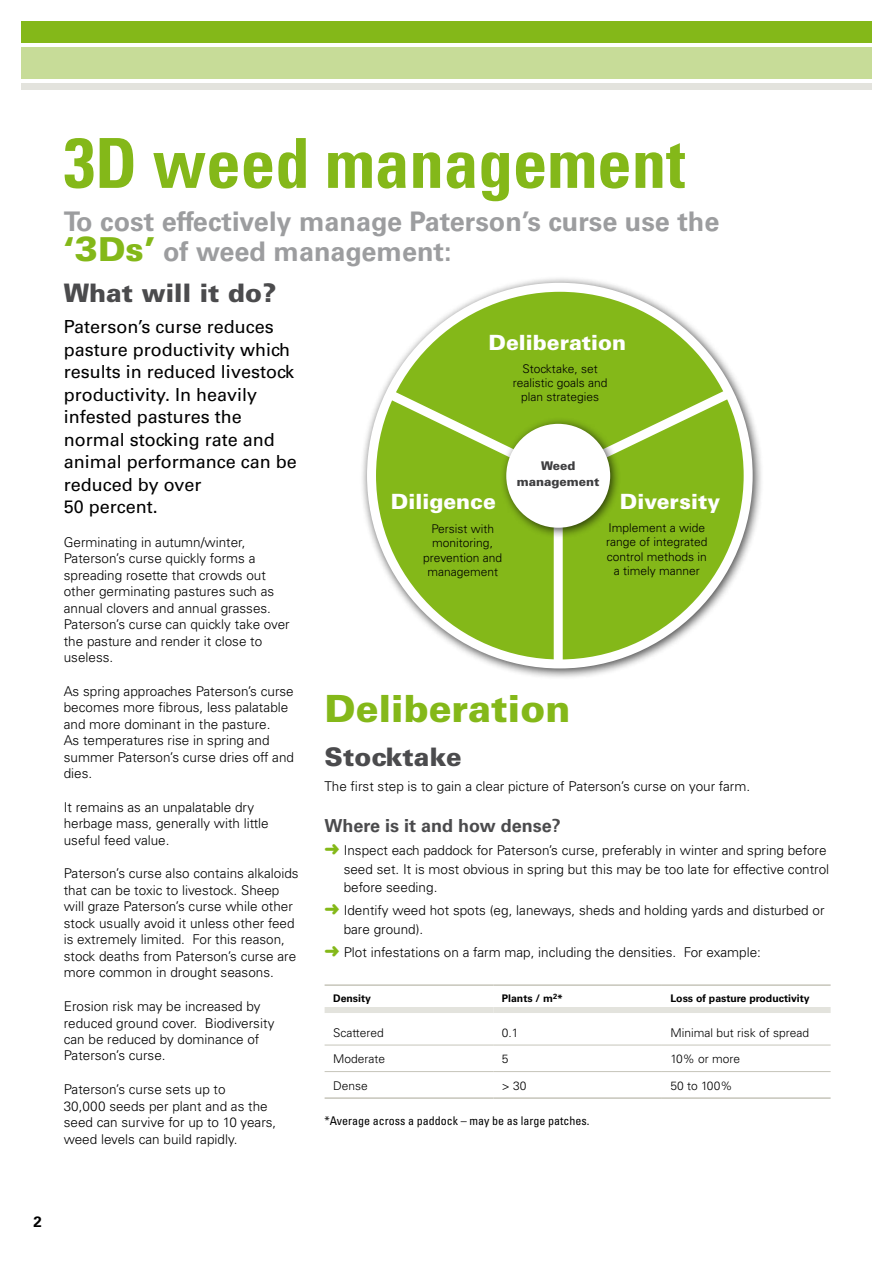
<style>
.page{position:relative;width:893px;height:1263px;background:#fff}
.page>*{position:absolute;margin:0;border:0;box-sizing:border-box;transform-origin:0 0}
.t1{font:700 condensed 69px "Univers";color:#84b819}
.t2{font:900 37.5px "Univers";color:#84b819}
.t3{font:700 27px/30px "Univers";color:#9c9d9f}
.t4{font:900 25.5px "Univers";color:#4b4b4d}
.t5{font:900 21px "Univers";color:#fff}
.t6{font:18px/22.5px "Univers";color:#000}
.t7{font:700 18px "Univers";color:#4b4b4d}
.t8{font:700 15px "Univers";color:#000}
.t9{font:300 13.5px/16.5px "Univers";color:#000}
.t10{font:300 12px/14.2px "Univers";color:#000;text-align:center}
.t11{font:condensed 12px "Univers";color:#000}
.t12{font:900 12px/15.8px "Univers";color:#3e3e40;text-align:center}
.t13{font:700 10.5px "Univers";color:#000}
.s1{font-size:70.5px}
.s2{font-weight:900;font-size:33px;color:#84b819}
.s3{font-weight:900;font-size:34.5px;color:#84b819}
.s4{color:#84b819}
</style>
<div class="page">
<div style="left:21px;top:21px;width:851px;height:21px;background:#84b819"></div>
<div style="left:21px;top:47px;width:851px;height:32px;background:#c7dc98"></div>
<div style="left:21px;top:83px;width:851px;height:7px;background:#e3e3dd"></div>
<hr style="left:325px;top:1045px;width:168px;height:1px;background:#c6c5ba">
<hr style="left:493px;top:1045px;width:169px;height:1px;background:#c6c5ba">
<hr style="left:662px;top:1045px;width:169px;height:1px;background:#c6c5ba">
<hr style="left:325px;top:1071px;width:168px;height:1px;background:#c6c5ba">
<hr style="left:493px;top:1071px;width:169px;height:1px;background:#c6c5ba">
<hr style="left:662px;top:1071px;width:169px;height:1px;background:#c6c5ba">
<div style="left:325px;top:1007px;width:168px;height:6px;background:#e3e3dd"></div>
<div style="left:493px;top:1007px;width:169px;height:6px;background:#e3e3dd"></div>
<div style="left:662px;top:1007px;width:169px;height:6px;background:#e3e3dd"></div>
<hr style="left:325px;top:1097px;width:168px;height:2px;background:#c6c5ba">
<hr style="left:493px;top:1097px;width:169px;height:2px;background:#c6c5ba">
<hr style="left:662px;top:1097px;width:169px;height:2px;background:#c6c5ba">
<hr style="left:325px;top:984px;width:168px;height:2px;background:#c6c5ba">
<hr style="left:493px;top:984px;width:169px;height:2px;background:#c6c5ba">
<hr style="left:662px;top:984px;width:169px;height:2px;background:#c6c5ba">
<div style="left:360px;top:275px;width:410px;height:411px;background:#000;opacity:.7"></div>
<div style="left:371px;top:287px;width:377px;height:377px;background:#84b819;border-radius:50%"></div>
<div style="left:367px;top:283px;width:386px;height:385px;border:9px solid #fff;border-radius:50%"></div>
<svg style="left:377px;top:380px;width:368px;height:108px"></svg>
<div style="left:554px;top:476px;width:9px;height:190px;background:#fff"></div>
<div style="left:499px;top:416px;width:129px;height:130px;background:#000;opacity:.7"></div>
<div style="left:508px;top:425px;width:101px;height:101px;background:#fff;border-radius:50%"></div>
<div style="left:506px;top:424px;width:104px;height:104px;border:3px solid #fff;border-radius:50%"></div>
<h1 class="t1" style="left:64px;top:121px;width:623px"><span class="s1">3</span>D weed management</h1>
<h3 class="t3" style="left:64px;top:206px;width:657px">To cost effectively manage Paterson’s curse use the <span class="s2">‘</span><span class="s3">3</span> <span class="s2">Ds’</span> of weed management:</h3>
<h3 class="t4" style="left:64px;top:277px;width:214px">What will it do?</h3>
<h3 class="t6" style="left:64px;top:316px;width:235px">Paterson’s curse reduces pasture productivity which results in reduced livestock productivity. In heavily infested pastures the normal stocking rate and animal performance can be reduced by over<br>50 percent.</h3>
<p class="t9" style="left:64px;top:534px;width:227px">Germinating in autumn/winter,<br>Paterson’s curse quickly forms a spreading rosette that crowds out other germinating pastures such as annual clovers and annual grasses.<br>Paterson’s curse can quickly take over the pasture and render it close to useless.</p>
<p class="t9" style="left:64px;top:683px;width:232px">As spring approaches Paterson’s curse becomes more fibrous, less palatable and more dominant in the pasture.<br>As temperatures rise in spring and summer Paterson’s curse dries off and dies.</p>
<p class="t9" style="left:64px;top:799px;width:206px">It remains as an unpalatable dry herbage mass, generally with little useful feed value.</p>
<p class="t9" style="left:64px;top:865px;width:236px">Paterson’s curse also contains alkaloids that can be toxic to livestock. Sheep will graze Paterson’s curse while other stock usually avoid it unless other feed is extremely limited. For this reason, stock deaths from Paterson’s curse are more common in drought seasons.</p>
<p class="t9" style="left:64px;top:998px;width:212px">Erosion risk may be increased by reduced ground cover. Biodiversity can be reduced by dominance of<br>Paterson’s curse.</p>
<p class="t9" style="left:64px;top:1081px;width:214px">Paterson’s curse sets up to<br>30,000 seeds per plant and as the seed can survive for up to 10 years, weed levels can build rapidly.</p>
<h3 class="t5" style="left:489px;top:329px;width:139px">Deliberation</h3>
<p class="t10" style="left:513px;top:361px;width:96px">Stocktake, set realistic goals and plan strategies</p>
<p class="t12" style="left:517px;top:458px;width:84px">Weed management</p>
<h3 class="t5" style="left:391px;top:488px;width:106px">Diligence</h3>
<h3 class="t5" style="left:620px;top:488px;width:102px">Diversity</h3>
<p class="t10" style="left:423px;top:522px;width:80px">Persist with monitoring, prevention and management</p>
<p class="t10" style="left:606px;top:521px;width:103px">Implement a wide range of integrated control methods in a timely manner</p>
<h2 class="t2" style="left:325px;top:685px;width:247px">Deliberation</h2>
<h3 class="t4" style="left:325px;top:741px;width:139px">Stocktake</h3>
<p class="t9" style="left:325px;top:778px;width:427px">The first step is to gain a clear picture of Paterson’s curse on your farm.</p>
<h3 class="t7" style="left:325px;top:815px;width:238px">Where is it and how dense?</h3>
<p class="t9" style="left:344px;top:841px;width:487px;line-height:18.8px;text-indent:-19px"><span class="s4">➜</span> Inspect each paddock for Paterson’s curse, preferably in winter and spring before seed set. It is most obvious in spring but this may be too late for effective control before seeding.</p>
<p class="t9" style="left:344px;top:901px;width:482px;line-height:18.8px;text-indent:-19px"><span class="s4">➜</span> Identify weed hot spots (eg, laneways, sheds and holding yards and disturbed or bare ground).</p>
<p class="t9" style="left:325px;top:944px;width:438px"><span class="s4">➜</span> Plot infestations on a farm map, including the densities. For example:</p>
<p class="t13" style="left:333px;top:992px;width:39px">Density</p>
<p class="t13" style="left:502px;top:992px;width:63px">Plants / m<sup>2</sup>*</p>
<p class="t13" style="left:670px;top:992px;width:141px">Loss of pasture productivity</p>
<p class="t10" style="left:333px;top:1025px;width:52px">Scattered</p>
<p class="t10" style="left:502px;top:1025px;width:18px">0.1</p>
<p class="t10" style="left:670px;top:1025px;width:140px">Minimal but risk of spread</p>
<p class="t10" style="left:333px;top:1052px;width:54px">Moderate</p>
<p class="t10" style="left:502px;top:1052px;width:8px">5</p>
<p class="t10" style="left:670px;top:1052px;width:71px">10% or more</p>
<p class="t10" style="left:333px;top:1078px;width:36px">Dense</p>
<p class="t10" style="left:502px;top:1078px;width:26px">&gt; 30</p>
<p class="t10" style="left:670px;top:1078px;width:64px">50 to 100%</p>
<p class="t11" style="left:325px;top:1113px;width:266px">*Average across a paddock – may be as large patches.</p>
<p class="t8" style="left:34px;top:1213px;width:10px">2</p>
</div>
